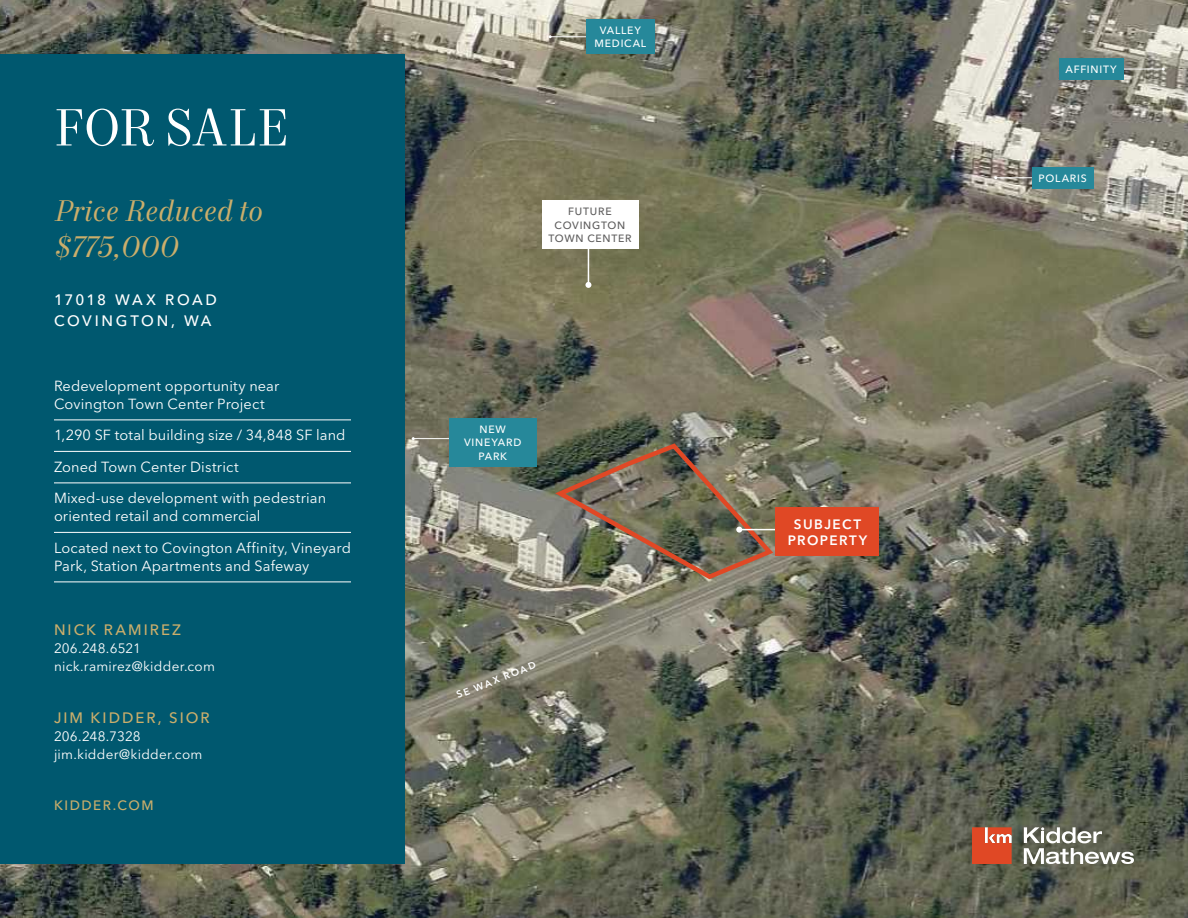
<style>
.page{position:relative;width:1188px;height:918px;background:#fff}
.page>*{position:absolute;margin:0;border:0;box-sizing:border-box;transform-origin:0 0}
.Headline_-_Level_1_-_White_2023{font:52.5px "Mort Modern 08";color:#fff}
.Callout_Text_-_Italics_-_Gold_2023{font:italic 30px/36px "Mort Modern 08";letter-spacing:.01em;color:#cbae6b}
.Contact_Info_-_White_2023{font:500 15px "Avenir Next LT Pro";letter-spacing:.135em;color:#cbae6b}
.Property_Address_-_White_2023{font:500 15px/21px "Avenir Next LT Pro";letter-spacing:.165em;color:#fff}
.Factoids_-_White_2023{font:14.55px/18px "Avenir Next LT Pro";letter-spacing:.005em;color:#fff}
.Contact_Info_-_White_2023-2{font:13.5px "Avenir Next LT Pro";letter-spacing:.02em;color:#fff}
.Subject_Property_Label_-_White_2023{font:600 13.5px/16.5px "Avenir Next LT Pro";letter-spacing:.105em;color:#fff;text-align:center}
.KM_URL_-_Gold_2023{font:500 13.5px "Avenir Next LT Pro";letter-spacing:.11em;color:#cbae6b}
.Other_Callout_Text_-_White_2023{font:500 10.5px/13.5px "Avenir Next LT Pro";letter-spacing:.075em;color:#fff;text-align:center}
.Other_Callout_Text_-_Ash_2023{font:500 10.5px/13.5px "Avenir Next LT Pro";letter-spacing:.075em;color:#5e5d5d;text-align:center}
.Street_Names_-_White_2023{font:600 9.75px "Avenir Next LT Pro";color:#fff}
</style>
<div class="page">
<img style="left:0;top:0;width:1188px;height:918px">
<img style="left:550px;top:441px;width:227px;height:141px">
<div style="left:776px;top:508px;width:103px;height:48px;background:#e04825"></div>
<hr style="left:550px;top:36px;width:40px;height:1px;background:#fff">
<div style="left:586px;top:19px;width:69px;height:35px;background:#26889a"></div>
<hr style="left:996px;top:177px;width:39px;height:1px;background:#fff">
<div style="left:1032px;top:168px;width:62px;height:21px;background:#26889a"></div>
<hr style="left:1124px;top:69px;width:39px;height:1px;background:#fff">
<div style="left:1059px;top:58px;width:65px;height:22px;background:#26889a"></div>
<hr style="left:413px;top:438px;width:40px;height:1px;background:#fff">
<div style="left:449px;top:418px;width:87px;height:49px;background:#26889a"></div>
<hr style="left:588px;top:247px;width:1px;height:38px;background:#fff">
<svg style="left:585px;top:282px;width:6px;height:6px"></svg>
<div style="left:542px;top:200px;width:96px;height:49px;background:#fff"></div>
<div style="left:0;top:54px;width:405px;height:810px;background:#00586f"></div>
<hr style="left:54px;top:420px;width:297px;height:1px;background:#fff">
<hr style="left:54px;top:451px;width:297px;height:1px;background:#fff">
<hr style="left:54px;top:483px;width:297px;height:1px;background:#fff">
<hr style="left:54px;top:532px;width:297px;height:1px;background:#fff">
<hr style="left:54px;top:582px;width:297px;height:1px;background:#fff">
<svg style="left:1024px;top:827px;width:110px;height:37px"></svg>
<svg style="left:972px;top:827px;width:40px;height:37px"></svg>
<p class="Other_Callout_Text_-_White_2023" style="left:595px;top:23px;width:53px">VALLEY<br>MEDICAL</p>
<p class="Headline_-_Level_1_-_White_2023" style="left:54px;top:96px;width:236px">FOR SALE</p>
<p class="Callout_Text_-_Italics_-_Gold_2023" style="left:54px;top:194px;width:211px">Price Reduced to $775,000</p>
<p class="Property_Address_-_White_2023" style="left:54px;top:289px;width:164px">17018 WAX ROAD<br>COVINGTON, WA</p>
<p class="Other_Callout_Text_-_Ash_2023" style="left:548px;top:205px;width:85px">FUTURE<br>COVINGTON<br>TOWN CENTER</p>
<p class="Factoids_-_White_2023" style="left:54px;top:377px;width:227px">Redevelopment opportunity near<br>Covington Town Center Project</p>
<p class="Factoids_-_White_2023" style="left:54px;top:426px;width:293px">1,290 SF total building size / 34,848 SF land</p>
<p class="Factoids_-_White_2023" style="left:54px;top:458px;width:186px">Zoned Town Center District</p>
<p class="Factoids_-_White_2023" style="left:54px;top:489px;width:274px">Mixed-use development with pedestrian oriented retail and commercial</p>
<p class="Factoids_-_White_2023" style="left:54px;top:539px;width:299px">Located next to Covington Affinity, Vineyard<br>Park, Station Apartments and Safeway</p>
<p class="Other_Callout_Text_-_White_2023" style="left:464px;top:422px;width:59px">NEW<br>VINEYARD<br>PARK</p>
<p class="Contact_Info_-_White_2023" style="left:54px;top:621px;width:129px">NICK RAMIREZ</p>
<p class="Contact_Info_-_White_2023-2" style="left:54px;top:641px;width:89px">206.248.6521</p>
<p class="Contact_Info_-_White_2023-2" style="left:54px;top:659px;width:163px">nick.ramirez@kidder.com</p>
<p class="Street_Names_-_White_2023" style="left:455px;top:690px;width:86px;rotate:-22deg">SE WAX ROAD</p>
<p class="Contact_Info_-_White_2023" style="left:54px;top:709px;width:157px">JIM KIDDER, SIOR</p>
<p class="Contact_Info_-_White_2023-2" style="left:54px;top:729px;width:88px">206.248.7328</p>
<p class="Contact_Info_-_White_2023-2" style="left:54px;top:747px;width:150px">jim.kidder@kidder.com</p>
<p class="KM_URL_-_Gold_2023" style="left:54px;top:797px;width:101px">KIDDER.COM</p>
<p class="Subject_Property_Label_-_White_2023" style="left:788px;top:516px;width:81px">SUBJECT<br>PROPERTY</p>
<p class="Other_Callout_Text_-_White_2023" style="left:1065px;top:63px;width:53px">AFFINITY</p>
<p class="Other_Callout_Text_-_White_2023" style="left:1038px;top:172px;width:50px">POLARIS</p>
</div>
